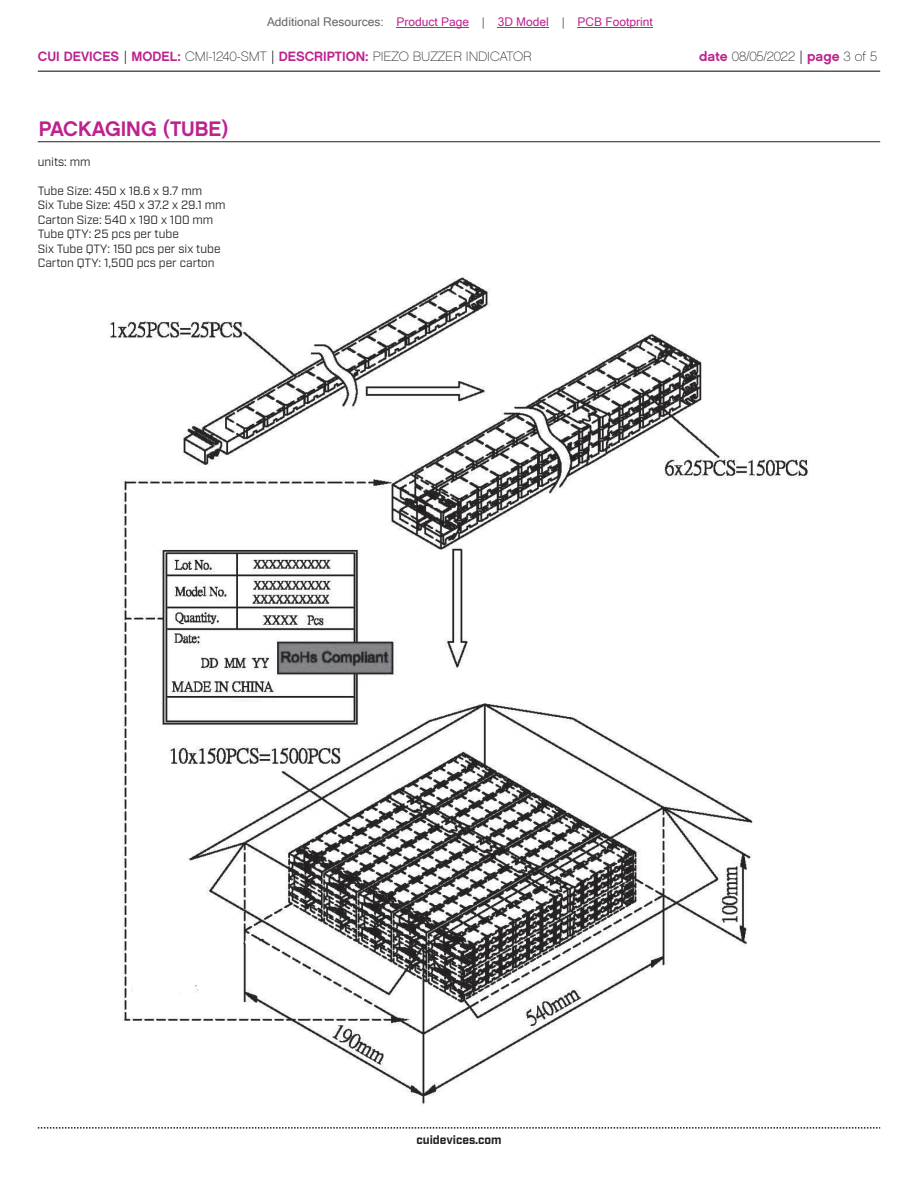
<style>
.page{position:relative;width:918px;height:1188px;background:#fff}
.page>*{position:absolute;margin:0;border:0;box-sizing:border-box;transform-origin:0 0}
.t1{font:21px "Chalet New York Nineteen Sixty";color:#bd238f}
.t2{font:13.5px "Chalet Paris Nineteen Sixty";color:#231f20}
.t3{font:12px/14.4px "Industry";color:#231f20}
.t4{font:12px "Microsoft Sans Serif";color:#bd238f}
.t5{font:700 12px "Industry";color:#231f20}
.s1{color:#63676b}
.s2{font-family:"Chalet New York Nineteen Sixty";color:#bd238f}
.s3{font-family:"Industry"}
</style>
<div class="page">
<hr style="left:38px;top:71px;width:842px;height:1px;background:#231f20">
<svg style="left:38px;top:1127px;width:842px;height:2px"></svg>
<hr style="left:38px;top:141px;width:842px;height:1px;background:#231f20">
<img style="left:108px;top:276px;width:701px;height:829px">
<div style="left:224px;top:702px;width:81px;height:16px;background:#fff"></div>
<hr style="left:397px;top:27px;width:72px;height:1px;background:#bd238f">
<hr style="left:498px;top:27px;width:51px;height:1px;background:#bd238f">
<hr style="left:578px;top:27px;width:75px;height:1px;background:#bd238f">
<p class="t4" style="left:267px;top:15px;width:387px"><span class="s1">Additional Resources:</span> Product Page <span class="s1">|</span> 3D Model <span class="s1">|</span> PCB Footprint</p>
<p class="t2" style="left:38px;top:48px;width:495px"><span class="s2">CUI DEVICES</span> <span class="s3">|</span> <span class="s2">MODEL:</span> CMI-1240-SMT <span class="s3">|</span> <span class="s2">DESCRIPTION:</span> PIEZO BUZZER INDICATOR</p>
<p class="t2" style="left:699px;top:48px;width:179px"><span class="s2">date</span> 08/05/2022 <span class="s3">|</span> <span class="s2">page</span> 3 of 5</p>
<h1 class="t1" style="left:39px;top:115px;width:191px">PACKAGING (TUBE)</h1>
<p class="t3" style="left:38px;top:155px;width:54px">units: mm</p>
<p class="t3" style="left:38px;top:184px;width:189px">Tube Size: 450 x 18.6 x 9.7 mm<br>Six Tube Size: 450 x 37.2 x 29.1 mm<br>Carton Size: 540 x 190 x 100 mm<br>Tube QTY: 25 pcs per tube<br>Six Tube QTY: 150 pcs per six tube<br>Carton QTY: 1,500 pcs per carton</p>
<p class="t5" style="left:416px;top:1132px;width:87px">cuidevices.com</p>
</div>
